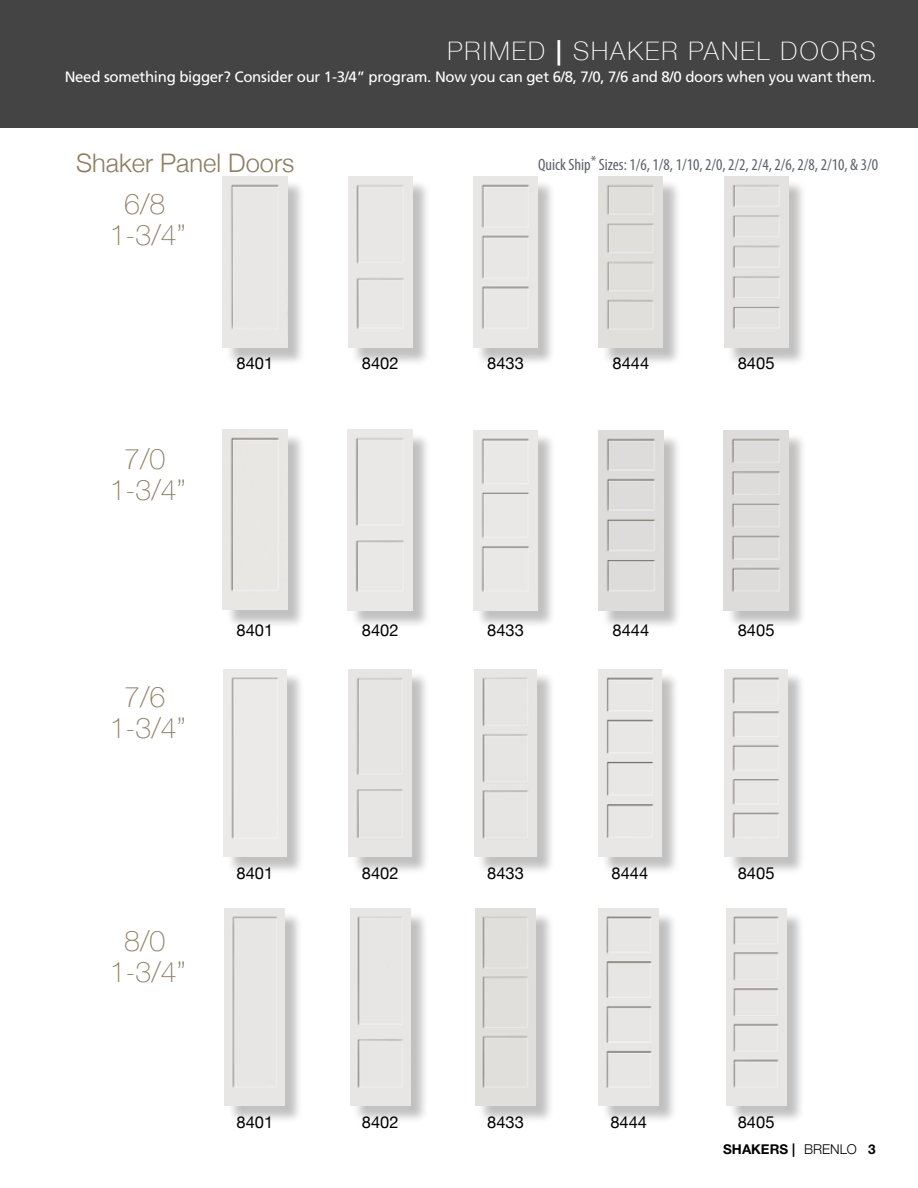
<style>
.page{position:relative;width:918px;height:1188px;background:#fff}
.page>*{position:absolute;margin:0;border:0;box-sizing:border-box;transform-origin:0 0}
.t1{font:100 28.5px/30.9px "Helvetica Neue";color:#8d7d62;text-align:center}
.t2{font:100 25.5px "Helvetica Neue";letter-spacing:.08em;color:#fff}
.t3{font:300 25.5px "Helvetica Neue";color:#8d7d62}
.t4{font:16.5px "Helvetica Neue";color:#000}
.t5{font:condensed 16.5px "Myriad Pro";color:#5c606a}
.t6{font:15px "Frutiger LT Std";letter-spacing:-.02em;color:#fff}
.t7{font:700 13.5px "Helvetica Neue LT Std";color:#000}
.s1{font-weight:500}
.s2{font-family:"Helvetica Neue";font-weight:300}
</style>
<div class="page">
<div style="left:0;top:0;width:918px;height:127px;background:#444445"></div>
<div style="left:225px;top:432px;width:81px;height:197px;background:#000;opacity:.25"></div>
<div style="left:223px;top:430px;width:64px;height:180px;background:#e8e7e4"></div>
<div style="left:350px;top:432px;width:81px;height:197px;background:#000;opacity:.25"></div>
<div style="left:348px;top:430px;width:64px;height:180px;background:#e9e8e6"></div>
<div style="left:476px;top:432px;width:81px;height:197px;background:#000;opacity:.25"></div>
<div style="left:473px;top:430px;width:65px;height:180px;background:#e9e8e6"></div>
<div style="left:601px;top:433px;width:81px;height:196px;background:#000;opacity:.25"></div>
<img style="left:599px;top:431px;width:64px;height:180px">
<div style="left:726px;top:433px;width:81px;height:196px;background:#000;opacity:.25"></div>
<img style="left:724px;top:430px;width:64px;height:181px">
<div style="left:225px;top:179px;width:80px;height:187px;background:#000;opacity:.25"></div>
<div style="left:223px;top:177px;width:64px;height:171px;background:#e8e7e5"></div>
<div style="left:351px;top:179px;width:80px;height:187px;background:#000;opacity:.25"></div>
<div style="left:348px;top:177px;width:64px;height:171px;background:#e8e7e5"></div>
<div style="left:476px;top:179px;width:80px;height:187px;background:#000;opacity:.25"></div>
<img style="left:473px;top:177px;width:65px;height:171px">
<div style="left:601px;top:179px;width:80px;height:187px;background:#000;opacity:.25"></div>
<div style="left:599px;top:177px;width:64px;height:171px;background:#e1dfdc"></div>
<div style="left:726px;top:179px;width:81px;height:188px;background:#000;opacity:.25"></div>
<img style="left:724px;top:177px;width:64px;height:171px">
<div style="left:226px;top:672px;width:79px;height:204px;background:#000;opacity:.25"></div>
<div style="left:224px;top:669px;width:62px;height:188px;background:#eceae9"></div>
<div style="left:351px;top:671px;width:79px;height:205px;background:#000;opacity:.25"></div>
<div style="left:349px;top:669px;width:63px;height:188px;background:#e6e5e3"></div>
<div style="left:476px;top:672px;width:79px;height:204px;background:#000;opacity:.25"></div>
<div style="left:474px;top:669px;width:63px;height:188px;background:#e6e5e3"></div>
<div style="left:601px;top:672px;width:79px;height:204px;background:#000;opacity:.25"></div>
<div style="left:599px;top:669px;width:62px;height:188px;background:#e8e7e5"></div>
<div style="left:727px;top:671px;width:79px;height:205px;background:#000;opacity:.25"></div>
<img style="left:725px;top:669px;width:62px;height:188px">
<div style="left:227px;top:911px;width:77px;height:213px;background:#000;opacity:.25"></div>
<div style="left:225px;top:909px;width:60px;height:196px;background:#e7e6e4"></div>
<div style="left:352px;top:911px;width:77px;height:213px;background:#000;opacity:.25"></div>
<div style="left:350px;top:909px;width:60px;height:196px;background:#e7e6e4"></div>
<div style="left:478px;top:911px;width:76px;height:213px;background:#000;opacity:.25"></div>
<img style="left:475px;top:909px;width:61px;height:196px">
<div style="left:601px;top:911px;width:77px;height:213px;background:#000;opacity:.25"></div>
<div style="left:599px;top:909px;width:60px;height:196px;background:#e7e6e4"></div>
<div style="left:728px;top:911px;width:77px;height:213px;background:#000;opacity:.25"></div>
<img style="left:726px;top:909px;width:60px;height:196px">
<h2 class="t2" style="left:447px;top:32px;width:430px">PRIMED <span class="s1">|</span> SHAKER PANEL DOORS</h2>
<p class="t6" style="left:65px;top:68px;width:813px">Need something bigger? Consider our 1-3/4” program. Now you can get 6/8, 7/0, 7/6 and 8/0 doors when you want them.</p>
<h2 class="t3" style="left:76px;top:142px;width:220px">Shaker Panel Doors</h2>
<h1 class="t1" style="left:110px;top:187px;width:78px">6/8<br>1-3/4”</h1>
<p class="t5" style="left:538px;top:155px;width:342px">Quick Ship<sup>*</sup> Sizes: 1/6, 1/8, 1/10, 2/0, 2/2, 2/4, 2/6, 2/8, 2/10, &amp; 3/0</p>
<h1 class="t1" style="left:110px;top:443px;width:78px">7/0<br>1-3/4”</h1>
<h1 class="t1" style="left:110px;top:681px;width:78px">7/6<br>1-3/4”</h1>
<h1 class="t1" style="left:110px;top:924px;width:78px">8/0<br>1-3/4”</h1>
<p class="t4" style="left:237px;top:351px;width:38px">8401</p>
<p class="t4" style="left:362px;top:351px;width:38px">8402</p>
<p class="t4" style="left:487px;top:351px;width:38px">8433</p>
<p class="t4" style="left:612px;top:351px;width:38px">8444</p>
<p class="t4" style="left:738px;top:351px;width:38px">8405</p>
<p class="t4" style="left:237px;top:618px;width:38px">8401</p>
<p class="t4" style="left:362px;top:618px;width:38px">8402</p>
<p class="t4" style="left:487px;top:618px;width:38px">8433</p>
<p class="t4" style="left:612px;top:618px;width:38px">8444</p>
<p class="t4" style="left:738px;top:618px;width:38px">8405</p>
<p class="t4" style="left:237px;top:862px;width:38px">8401</p>
<p class="t4" style="left:362px;top:862px;width:38px">8402</p>
<p class="t4" style="left:487px;top:862px;width:38px">8433</p>
<p class="t4" style="left:612px;top:862px;width:38px">8444</p>
<p class="t4" style="left:738px;top:862px;width:38px">8405</p>
<p class="t4" style="left:237px;top:1110px;width:38px">8401</p>
<p class="t4" style="left:362px;top:1110px;width:38px">8402</p>
<p class="t4" style="left:487px;top:1110px;width:38px">8433</p>
<p class="t4" style="left:610px;top:1110px;width:38px">8444</p>
<p class="t4" style="left:738px;top:1110px;width:38px">8405</p>
<p class="t7" style="left:723px;top:1141px;width:154px">SHAKERS | <span class="s2">BRENLO</span> 3</p>
</div>
